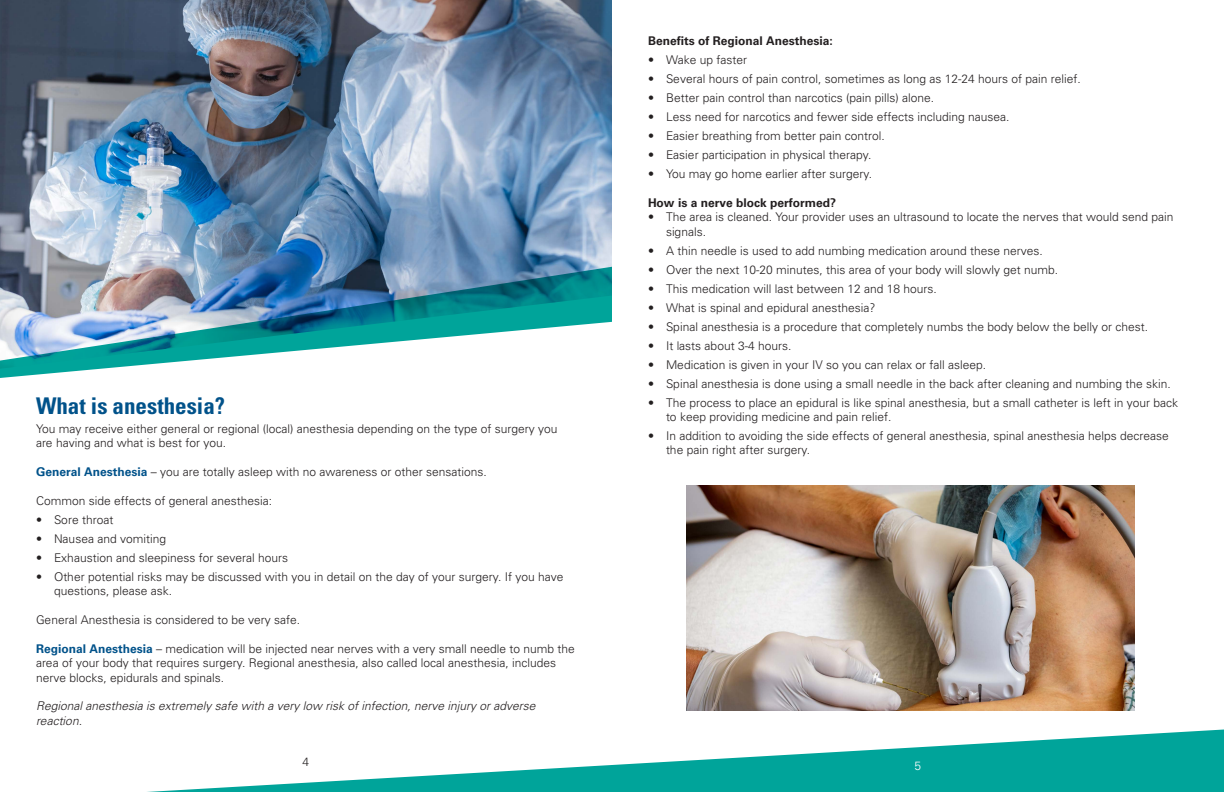
<style>
.page{position:relative;width:1224px;height:792px;background:#fff}
.page>*{position:absolute;margin:0;border:0;box-sizing:border-box;transform-origin:0 0}
.t1{font:700 condensed 23px "Univers";color:#01528a}
.t2{font:300 12px/14.4px "Univers";color:#231f20}
.t3{font:italic 300 12px/14.4px "Univers";color:#231f20}
.t4{font:700 12px "Univers";color:#231f20}
.t5{font:300 12px "Univers";color:#fff}
.s1{font-weight:700;color:#01528a}
</style>
<div class="page">
<svg style="left:147px;top:729px;width:1077px;height:63px"></svg>
<img style="left:0;top:0;width:612px;height:267px">
<img style="left:0;top:267px;width:612px;height:111px">
<img style="left:687px;top:485px;width:448px;height:226px">
<p class="t1" style="left:36px;top:392px;width:191px">What is anesthesia?</p>
<p class="t2" style="left:36px;top:421px;width:523px">You may receive either general or regional (local) anesthesia depending on the type of surgery you are having and what is best for you.</p>
<p class="t2" style="left:36px;top:464px;width:452px"><span class="s1">General Anesthesia</span> – you are totally asleep with no awareness or other sensations.</p>
<p class="t2" style="left:36px;top:493px;width:238px">Common side effects of general anesthesia:</p>
<p class="t2" style="left:36px;top:512px;width:79px">• Sore throat</p>
<p class="t2" style="left:36px;top:531px;width:132px">• Nausea and vomiting</p>
<p class="t2" style="left:36px;top:550px;width:254px">• Exhaustion and sleepiness for several hours</p>
<p class="t2" style="left:54px;top:569px;width:511px;text-indent:-18px">• Other potential risks may be discussed with you in detail on the day of your surgery. If you have questions, please ask.</p>
<p class="t2" style="left:36px;top:612px;width:266px">General Anesthesia is considered to be very safe.</p>
<p class="t2" style="left:36px;top:641px;width:540px"><span class="s1">Regional Anesthesia</span> – medication will be injected near nerves with a very small needle to numb the area of your body that requires surgery. Regional anesthesia, also called local anesthesia, includes nerve blocks, epidurals and spinals.</p>
<p class="t3" style="left:36px;top:699px;width:501px">Regional anesthesia is extremely safe with a very low risk of infection, nerve injury or adverse reaction.</p>
<p class="t4" style="left:648px;top:34px;width:186px">Benefits of Regional Anesthesia:</p>
<p class="t2" style="left:648px;top:53px;width:101px">• Wake up faster</p>
<p class="t2" style="left:648px;top:72px;width:434px">• Several hours of pain control, sometimes as long as 12-24 hours of pain relief.</p>
<p class="t2" style="left:648px;top:91px;width:288px">• Better pain control than narcotics (pain pills) alone.</p>
<p class="t2" style="left:648px;top:110px;width:363px">• Less need for narcotics and fewer side effects including nausea.</p>
<p class="t2" style="left:648px;top:129px;width:238px">• Easier breathing from better pain control.</p>
<p class="t2" style="left:648px;top:148px;width:225px">• Easier participation in physical therapy.</p>
<p class="t2" style="left:648px;top:167px;width:226px">• You may go home earlier after surgery.</p>
<p class="t4" style="left:648px;top:196px;width:190px">How is a nerve block performed?</p>
<p class="t2" style="left:666px;top:210px;width:509px;text-indent:-18px">• The area is cleaned. Your provider uses an ultrasound to locate the nerves that would send pain signals.</p>
<p class="t2" style="left:648px;top:243px;width:396px">• A thin needle is used to add numbing medication around these nerves.</p>
<p class="t2" style="left:648px;top:262px;width:412px">• Over the next 10-20 minutes, this area of your body will slowly get numb.</p>
<p class="t2" style="left:648px;top:281px;width:290px">• This medication will last between 12 and 18 hours.</p>
<p class="t2" style="left:648px;top:300px;width:229px">• What is spinal and epidural anesthesia?</p>
<p class="t2" style="left:648px;top:319px;width:502px">• Spinal anesthesia is a procedure that completely numbs the body below the belly or chest.</p>
<p class="t2" style="left:648px;top:338px;width:145px">• It lasts about 3-4 hours.</p>
<p class="t2" style="left:648px;top:357px;width:340px">• Medication is given in your IV so you can relax or fall asleep.</p>
<p class="t2" style="left:648px;top:376px;width:524px">• Spinal anesthesia is done using a small needle in the back after cleaning and numbing the skin.</p>
<p class="t2" style="left:666px;top:395px;width:514px;text-indent:-18px">• The process to place an epidural is like spinal anesthesia, but a small catheter is left in your back to keep providing medicine and pain relief.</p>
<p class="t2" style="left:666px;top:429px;width:504px;text-indent:-18px">• In addition to avoiding the side effects of general anesthesia, spinal anesthesia helps decrease the pain right after surgery.</p>
<p class="t2" style="left:303px;top:754px;width:8px">4</p>
<p class="t5" style="left:915px;top:758px;width:8px">5</p>
</div>
